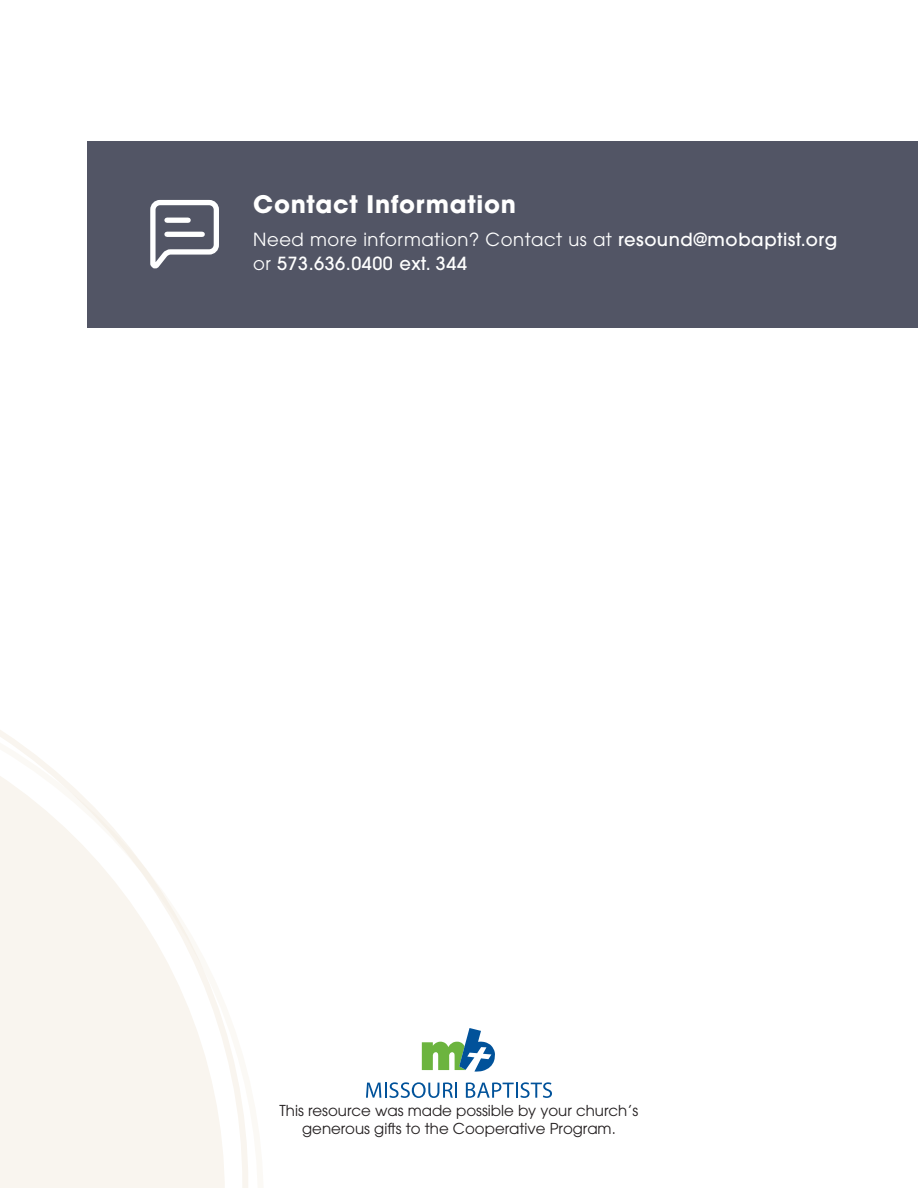
<style>
.page{position:relative;width:918px;height:1188px;background:#fff}
.page>*{position:absolute;margin:0;border:0;box-sizing:border-box;transform-origin:0 0}
.t1{font:700 24px "ITC Avant Garde Pro";letter-spacing:.03em;color:#fff}
.t2{font:500 18px/24px "ITC Avant Garde Pro";letter-spacing:.03em;color:#fff}
.t3{font:15px/18px "ITC Avant Garde Pro";color:#231f20;text-align:center}
.s1{font-weight:400}
</style>
<div class="page">
<div style="left:88px;top:142px;width:830px;height:186px;background:#525565"></div>
<svg style="left:422px;top:1028px;width:73px;height:44px"></svg>
<svg style="left:366px;top:1082px;width:91px;height:16px"></svg>
<svg style="left:466px;top:1082px;width:86px;height:16px"></svg>
<svg style="left:150px;top:200px;width:69px;height:68px"></svg>
<svg style="left:0;top:730px;width:248px;height:458px"></svg>
<p class="t1" style="left:253px;top:188px;width:264px">Contact Information</p>
<p class="t2" style="left:253px;top:227px;width:586px"><span class="s1">Need more information? Contact us at</span> resound@mobaptist.org <span class="s1">or</span> 573.636.0400 ext. 344</p>
<p class="t3" style="left:280px;top:1102px;width:360px">This resource was made possible by your church’s generous gifts to the Cooperative Program.</p>
</div>
